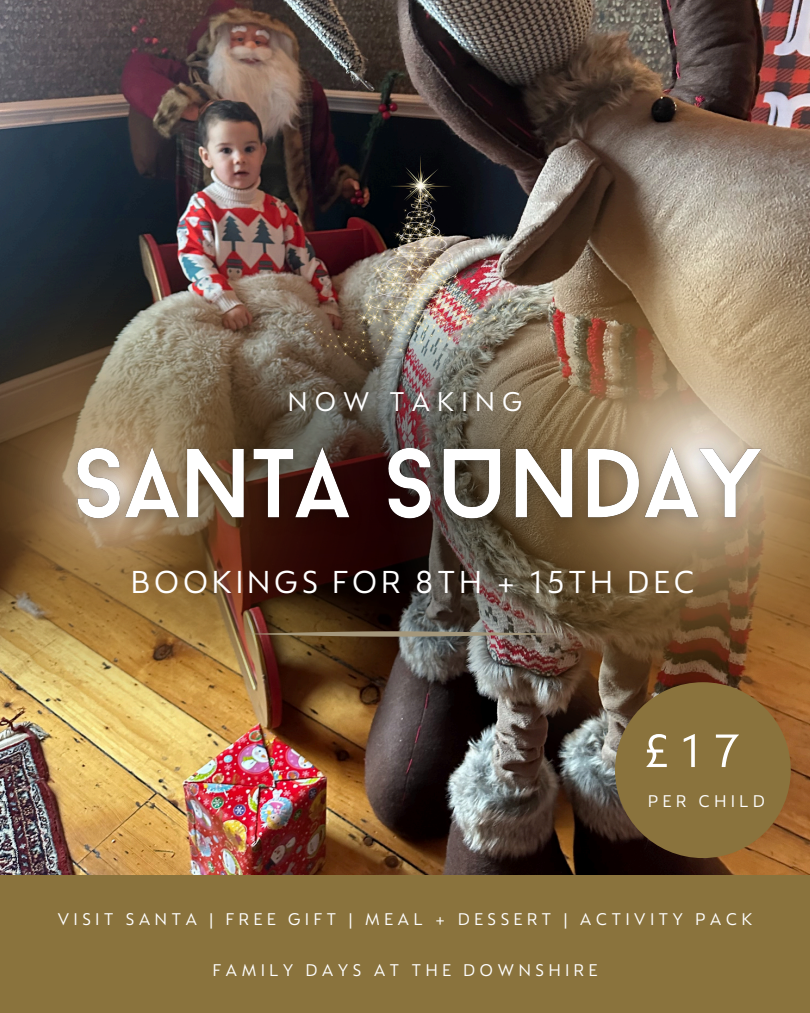
<style>
.page{position:relative;width:810px;height:1013px;background:#fff}
.page>*{position:absolute;margin:0;border:0;box-sizing:border-box;transform-origin:0 0}
.t1{font:50.2px "FS Lucas";color:#fff}
.t2{font:34.1px "FS Lucas";letter-spacing:.095em;color:#fff}
.t3{font:29.1px "FS Lucas";letter-spacing:.225em;color:#fff}
.t4{font:18.2px "FS Lucas";letter-spacing:.225em;color:#fff}
</style>
<div class="page">
<img style="left:0;top:0;width:810px;height:875px">
<img style="left:0;top:706px;width:379px;height:50px">
<img style="left:0;top:219px;width:379px;height:487px">
<img style="left:379px;top:137px;width:431px;height:648px">
<img style="left:292px;top:156px;width:251px;height:205px">
<svg style="left:243px;top:631px;width:324px;height:5px;background:#908067"></svg>
<div style="left:0;top:875px;width:810px;height:137px;background:#8a733d"></div>
<div style="left:615px;top:682px;width:176px;height:176px;background:#8a733d;border-radius:50%"></div>
<img style="left:53px;top:426px;width:734px;height:121px">
<h2 class="t3" style="left:288px;top:389px;width:236px">NOW TAKING</h2>
<h3 class="t2" style="left:131px;top:567px;width:566px">BOOKINGS FOR 8TH + 15TH DEC</h3>
<p class="t1" style="left:644px;top:730px;width:98px">£17</p>
<p class="t4" style="left:648px;top:793px;width:119px">PER CHILD</p>
<p class="t4" style="left:57px;top:912px;width:697px">VISIT SANTA | FREE GIFT | MEAL + DESSERT | ACTIVITY PACK</p>
<p class="t4" style="left:212px;top:962px;width:387px">FAMILY DAYS AT THE DOWNSHIRE</p>
</div>
